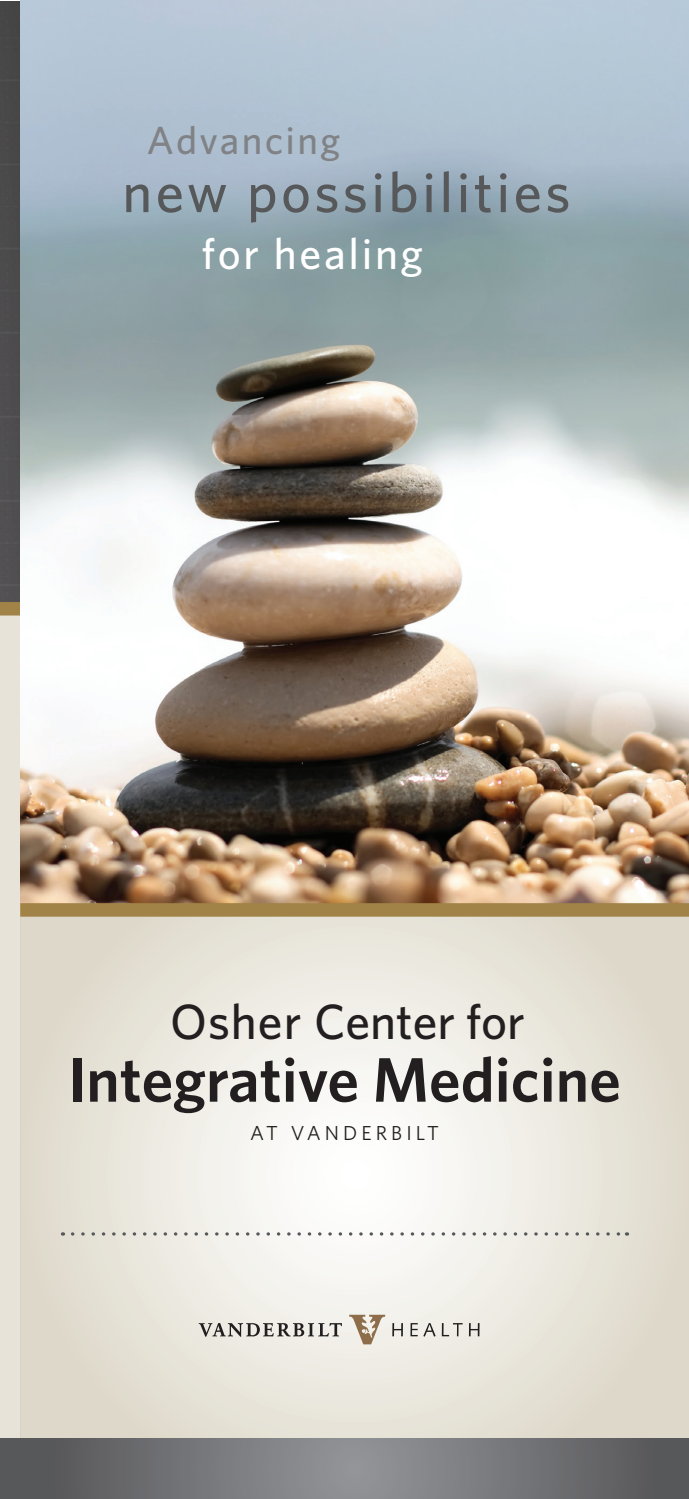
<style>
.page{position:relative;width:689px;height:1499px;background:#fff}
.page>*{position:absolute;margin:0;border:0;box-sizing:border-box;transform-origin:0 0}
.t1{font:600 63px "Whitney";color:#231f20}
.t2{font:500 56.7px "Whitney";letter-spacing:.06em;color:#57585a}
.t3{font:500 49.5px "Whitney";color:#231f20}
.t4{font:500 43.65px "Whitney";letter-spacing:.06em;color:#fff}
.t5{font:500 39.15px "Whitney";letter-spacing:.06em;color:#808285}
.t6{font:20.25px "Whitney";letter-spacing:.2em;color:#231f20}
</style>
<div class="page">
<div style="left:0;top:1px;width:20px;height:601px;background:#4c4b4c"></div>
<div style="left:0;top:609px;width:20px;height:829px;background:#e7e3d9"></div>
<div style="left:0;top:1438px;width:20px;height:60px;background:#57585a"></div>
<div style="left:0;top:602px;width:20px;height:13px;background:#a18347"></div>
<img style="left:20px;top:0;width:668px;height:903px">
<svg style="left:20px;top:916px;width:668px;height:522px"></svg>
<div style="left:20px;top:903px;width:668px;height:13px;background:#a18347"></div>
<svg style="left:73px;top:1232px;width:554px;height:3px"></svg>
<svg style="left:20px;top:1438px;width:668px;height:60px;background:#727477"></svg>
<svg style="left:199px;top:1323px;width:143px;height:13px;background:#aaa7a2"></svg>
<svg style="left:349px;top:1314px;width:36px;height:30px"></svg>
<svg style="left:392px;top:1323px;width:11px;height:13px"></svg>
<svg style="left:423px;top:1323px;width:12px;height:13px"></svg>
<svg style="left:469px;top:1323px;width:10px;height:13px"></svg>
<svg style="left:410px;top:1323px;width:7px;height:13px"></svg>
<svg style="left:442px;top:1323px;width:20px;height:13px"></svg>
<p class="t5" style="left:147px;top:115px;width:195px">Advancing</p>
<p class="t2" style="left:122px;top:155px;width:449px">new possibilities</p>
<p class="t4" style="left:202px;top:225px;width:222px">for healing</p>
<p class="t3" style="left:170px;top:988px;width:356px">Osher Center for</p>
<p class="t1" style="left:68px;top:1038px;width:554px">Integrative Medicine</p>
<p class="t6" style="left:250px;top:1119px;width:190px">AT VANDERBILT</p>
</div>
